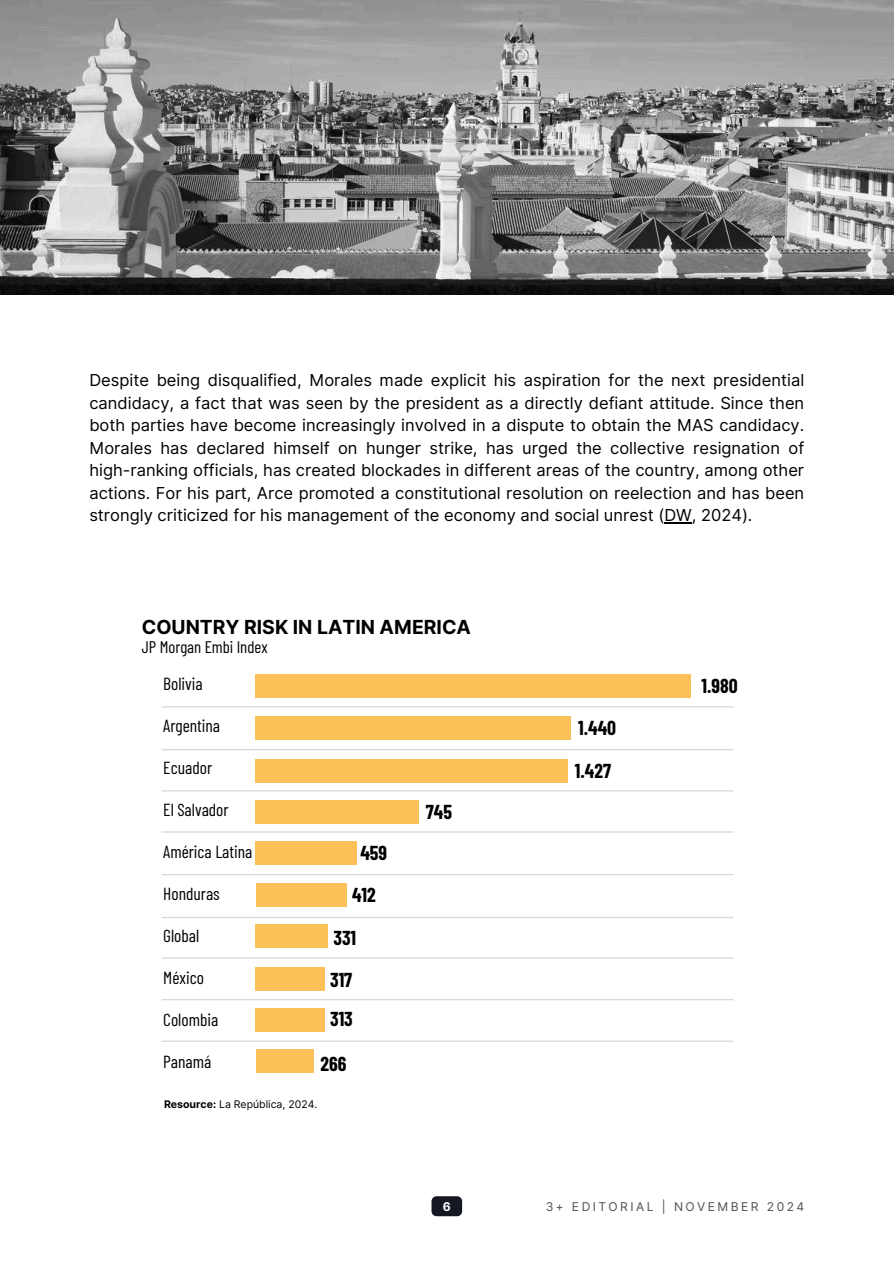
<style>
.page{position:relative;width:894px;height:1264px;background:#fff}
.page>*{position:absolute;margin:0;border:0;box-sizing:border-box;transform-origin:0 0}
.t1{font:700 19.65px/41.5px "Barlow Condensed";color:#000}
.t2{font:700 19.35px "Inter";color:#000}
.t3{font:17.4px "Barlow Condensed";color:#000}
.t4{font:16.8px "Barlow Condensed";color:#000}
.t5{font:16.5px/22.5px "Inter";color:#000;text-align:justify}
.t6{font:12.15px "Inter";letter-spacing:.2em;color:#515151}
.t7{font:700 12.15px "Inter";color:#fff}
.t8{font:10.5px "Inter";color:#000}
.s1{font-weight:700}
</style>
<div class="page">
<img style="left:0;top:0;width:893px;height:295px">
<svg style="left:431px;top:1196px;width:31px;height:20px"></svg>
<svg style="left:664px;top:522px;width:27px;height:1px"></svg>
<div style="left:255px;top:674px;width:435px;height:23px;background:#fdc159"></div>
<div style="left:255px;top:716px;width:315px;height:24px;background:#fdc159"></div>
<div style="left:255px;top:758px;width:313px;height:24px;background:#fdc159"></div>
<div style="left:255px;top:800px;width:164px;height:24px;background:#fdc159"></div>
<div style="left:255px;top:841px;width:102px;height:23px;background:#fdc159"></div>
<div style="left:255px;top:882px;width:91px;height:24px;background:#fdc159"></div>
<div style="left:255px;top:924px;width:73px;height:23px;background:#fdc159"></div>
<div style="left:255px;top:967px;width:69px;height:24px;background:#fdc159"></div>
<div style="left:255px;top:1008px;width:69px;height:23px;background:#fdc159"></div>
<div style="left:255px;top:1048px;width:58px;height:24px;background:#fdc159"></div>
<hr style="left:162px;top:706px;width:571px;height:1px;background:#d9d9d9">
<hr style="left:162px;top:749px;width:571px;height:1px;background:#d9d9d9">
<hr style="left:162px;top:790px;width:571px;height:1px;background:#d9d9d9">
<hr style="left:162px;top:831px;width:571px;height:1px;background:#d9d9d9">
<hr style="left:162px;top:874px;width:571px;height:1px;background:#d9d9d9">
<hr style="left:162px;top:916px;width:571px;height:2px;background:#d9d9d9">
<hr style="left:162px;top:957px;width:571px;height:1px;background:#d9d9d9">
<hr style="left:162px;top:998px;width:571px;height:2px;background:#d9d9d9">
<hr style="left:162px;top:1040px;width:571px;height:1px;background:#d9d9d9">
<p class="t5" style="left:89px;top:369px;width:716px">Despite being disqualified, Morales made explicit his aspiration for the next presidential candidacy, a fact that was seen by the president as a directly defiant attitude. Since then both parties have become increasingly involved in a dispute to obtain the MAS candidacy.<br>Morales has declared himself on hunger strike, has urged the collective resignation of high-ranking officials, has created blockades in different areas of the country, among other actions. For his part, Arce promoted a constitutional resolution on reelection and has been strongly criticized for his management of the economy and social unrest (DW, 2024).</p>
<p class="t2" style="left:142px;top:615px;width:330px">COUNTRY RISK IN LATIN AMERICA</p>
<p class="t4" style="left:142px;top:636px;width:127px">JP Morgan Embi Index</p>
<p class="t3" style="left:163px;top:672px;width:41px">Bolivia</p>
<p class="t3" style="left:163px;top:714px;width:58px">Argentina</p>
<p class="t3" style="left:163px;top:756px;width:50px">Ecuador</p>
<p class="t3" style="left:163px;top:798px;width:67px">El Salvador</p>
<p class="t3" style="left:163px;top:840px;width:91px">América Latina</p>
<p class="t3" style="left:163px;top:882px;width:58px">Honduras</p>
<p class="t3" style="left:163px;top:924px;width:38px">Global</p>
<p class="t3" style="left:163px;top:966px;width:42px">México</p>
<p class="t3" style="left:163px;top:1008px;width:56px">Colombia</p>
<p class="t3" style="left:163px;top:1050px;width:50px">Panamá</p>
<p class="t1" style="left:425px;top:789px;width:28px">745</p>
<p class="t1" style="left:352px;top:831px;width:37px;text-align:center">459<br>412</p>
<p class="t1" style="left:330px;top:916px;width:28px">331<br>317</p>
<p class="t1" style="left:330px;top:997px;width:24px">313</p>
<p class="t1" style="left:320px;top:1042px;width:27px">266</p>
<p class="t8" style="left:164px;top:1097px;width:155px"><span class="s1">Resource:</span> La República, 2024.</p>
<p class="t7" style="left:442px;top:1199px;width:9px">6</p>
<p class="t1" style="left:574px;top:705px;width:43px;line-height:43px">1.440<br>1.427</p>
<p class="t1" style="left:701px;top:664px;width:38px">1.980</p>
<p class="t6" style="left:545px;top:1199px;width:260px">3+ EDITORIAL | NOVEMBER 2024</p>
</div>
